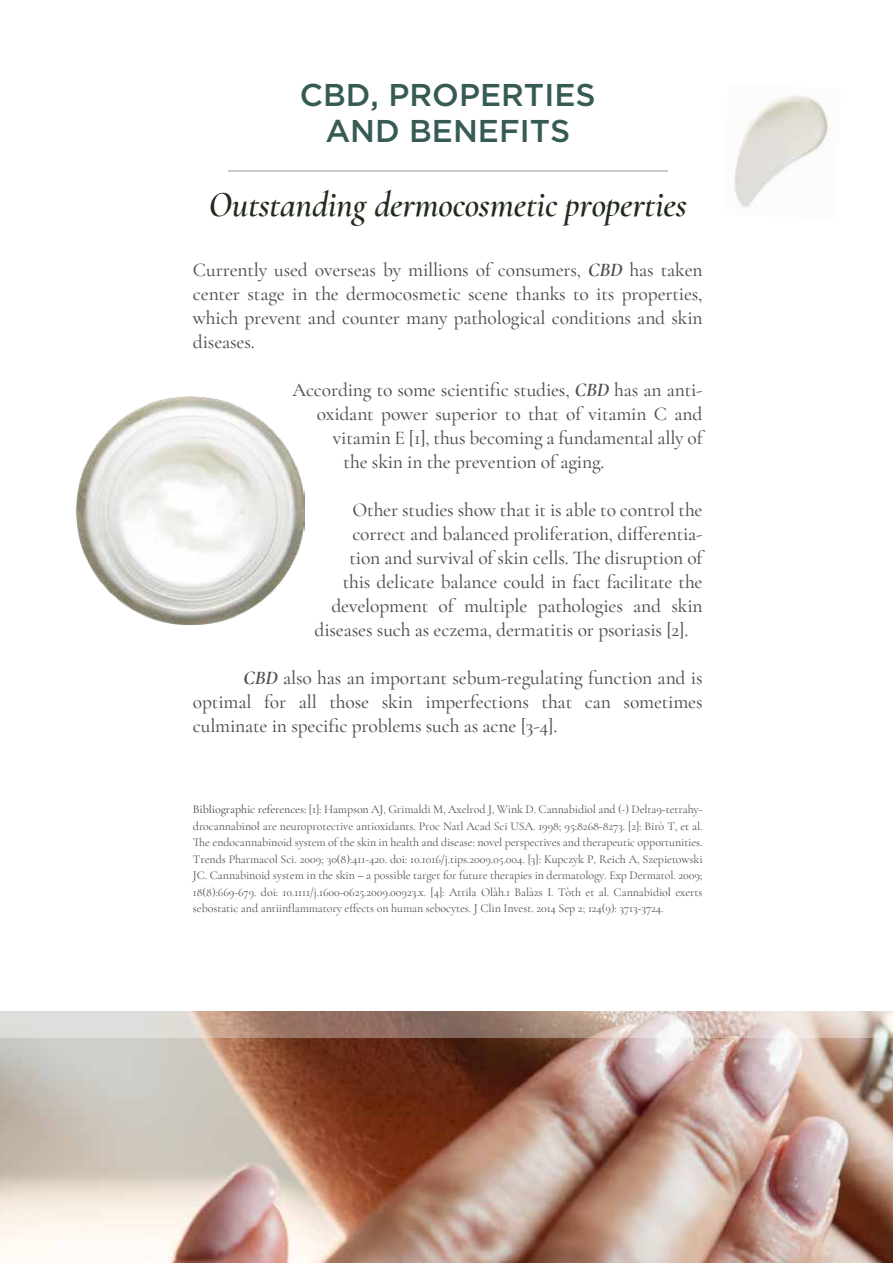
<style>
.page{position:relative;width:893px;height:1263px;background:#fff}
.page>*{position:absolute;margin:0;border:0;box-sizing:border-box;transform-origin:0 0}
.t1{font:italic 600 35.4px "Cormorant";letter-spacing:-.005em;color:#222b1c}
.t2{font:500 31.5px/36px "Gotham HTF";color:#365b54;text-align:center}
.t3{font:500 19.5px/24px "Cormorant Garamond";letter-spacing:-.01em;color:#4b5050;text-align:justify}
.t4{font:12px/16.5px "Cormorant Garamond";letter-spacing:-.01em;color:#4b5050;text-align:justify}
.s1{font-weight:700;font-style:italic;color:#4c5050}
.s2{font-weight:500}
</style>
<div class="page">
<img style="left:734px;top:95px;width:95px;height:113px">
<hr style="left:228px;top:170px;width:439px;height:2px;background:#4f674f">
<img style="left:76px;top:396px;width:228px;height:229px">
<img style="left:0;top:1037px;width:893px;height:226px">
<svg style="left:0;top:1011px;width:893px;height:26px;background:#c2afa5"></svg>
<h2 class="t2" style="left:300px;top:76px;width:297px">CBD, PROPERTIES<br>AND BENEFITS</h2>
<h1 class="t1" style="left:209px;top:183px;width:480px">Outstanding dermocosmetic properties</h1>
<p class="t3" style="left:193px;top:258px;width:511px">Currently used overseas by millions of consumers, <span class="s1">CBD</span> has taken center stage in the dermocosmetic scene thanks to its properties, which prevent and counter many pathological conditions and skin diseases.</p>
<p class="t3" style="left:292px;top:378px;width:412px">According to some scientific studies, <span class="s1">CBD</span> has an anti-</p>
<p class="t3" style="left:317px;top:402px;width:387px">oxidant power superior to that of vitamin C and</p>
<p class="t3" style="left:333px;top:426px;width:371px">vitamin E [1], thus becoming a fundamental ally of</p>
<p class="t3" style="left:344px;top:450px;width:262px">the skin in the prevention of aging.</p>
<p class="t3" style="left:352px;top:498px;width:352px">Other studies show that it is able to control the</p>
<p class="t3" style="left:352px;top:522px;width:352px">correct and balanced proliferation, differentia-</p>
<p class="t3" style="left:349px;top:546px;width:355px">tion and survival of skin cells. The disruption of</p>
<p class="t3" style="left:343px;top:570px;width:361px">this delicate balance could in fact facilitate the</p>
<p class="t3" style="left:331px;top:594px;width:373px">development of multiple pathologies and skin</p>
<p class="t3" style="left:315px;top:618px;width:375px">diseases such as eczema, dermatitis or psoriasis [2].</p>
<p class="t3" style="left:193px;top:666px;width:511px;text-indent:50px"><span class="s1">CBD</span> also has an important sebum-regulating function and is optimal for all those skin imperfections that can sometimes culminate in specific problems such as acne [3-4].</p>
<p class="t4" style="left:193px;top:801px;width:511px"><span class="s2">Bibliographic references:</span> [1]: Hampson AJ, Grimaldi M, Axelrod J, Wink D. Cannabidiol and (-) Delta9-tetrahy&shy;drocannabinol are neuroprotective antioxidants. Proc Natl Acad Sci USA. 1998; 95:8268-8273. [2]: Birò T, et al.<br>The endocannabinoid system of the skin in health and disease: novel perspectives and therapeutic opportunities.<br>Trends Pharmacol Sci. 2009; 30(8):411-420. doi: 10.1016/j.tips.2009.05.004. [3]: Kupczyk P, Reich A, Szepietowski JC. Cannabinoid system in the skin – a possible target for future therapies in dermatology. Exp Dermatol. 2009; 18(8):669-679. doi: 10.1111/j.1600-0625.2009.00923.x. [4]: Attila Olàh.1 Balàzs I. Tòth et al. Cannabidiol exerts sebostatic and antiinflammatory effects on human sebocytes. J Clin Invest. 2014 Sep 2; 124(9): 3713-3724.</p>
</div>
